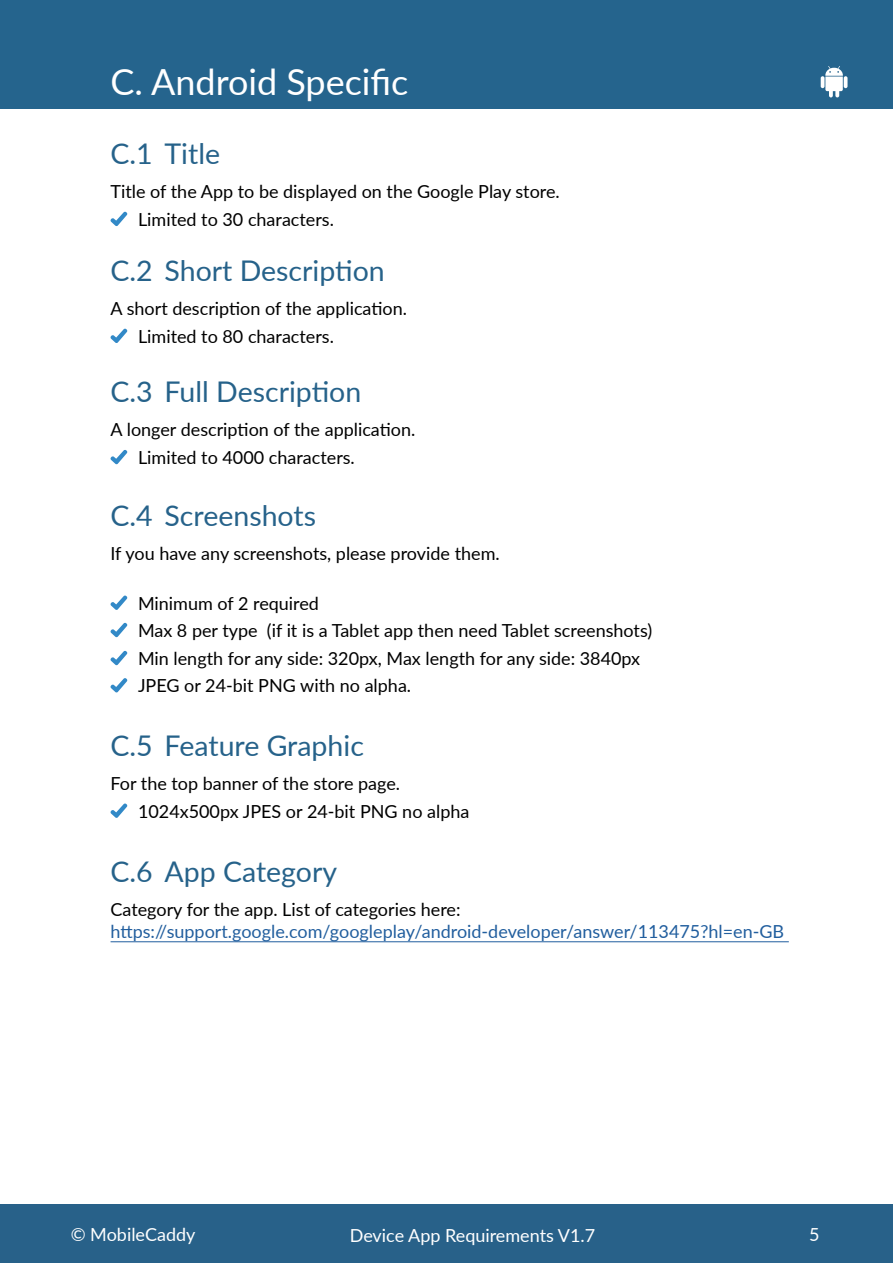
<style>
.page{position:relative;width:893px;height:1263px;background:#fff}
.page>*{position:absolute;margin:0;border:0;box-sizing:border-box;transform-origin:0 0}
.t1{font:36px "Lato";color:#fff}
.t2{font:28.5px "Lato";color:#26628a}
.t3{font:18px/27.5px "Lato";color:#000}
.t4{font:18px "Lato";color:#000101}
.t5{font:18px "Lato";color:#215e9e}
.t6{font:18px "Lato";color:#fff}
</style>
<div class="page">
<div style="left:0;top:0;width:893px;height:109px;background:#25648d"></div>
<svg style="left:821px;top:66px;width:26px;height:31px"></svg>
<svg style="left:111px;top:211px;width:16px;height:15px"></svg>
<svg style="left:111px;top:328px;width:16px;height:15px"></svg>
<svg style="left:111px;top:450px;width:16px;height:14px"></svg>
<svg style="left:111px;top:595px;width:16px;height:15px"></svg>
<svg style="left:111px;top:623px;width:16px;height:14px"></svg>
<svg style="left:111px;top:651px;width:16px;height:14px"></svg>
<svg style="left:111px;top:678px;width:16px;height:14px"></svg>
<svg style="left:111px;top:803px;width:16px;height:15px"></svg>
<hr style="left:111px;top:941px;width:678px;height:1px;background:#215e9e">
<div style="left:0;top:1205px;width:893px;height:58px;background:#286189"></div>
<h1 class="t1" style="left:111px;top:56px;width:299px">C. Android Specific</h1>
<h2 class="t2" style="left:111px;top:134px;width:111px">C.1 Title</h2>
<p class="t4" style="left:111px;top:179px;width:451px">Title of the App to be displayed on the Google Play store.</p>
<p class="t3" style="left:138px;top:205px;width:197px">Limited to 30 characters.</p>
<h2 class="t2" style="left:111px;top:250px;width:276px">C.2 Short Description</h2>
<p class="t4" style="left:111px;top:296px;width:298px">A short description of the application.</p>
<p class="t3" style="left:138px;top:322px;width:197px">Limited to 80 characters.</p>
<h2 class="t2" style="left:111px;top:372px;width:252px">C.3 Full Description</h2>
<p class="t4" style="left:111px;top:417px;width:306px">A longer description of the application.</p>
<p class="t3" style="left:138px;top:443px;width:218px">Limited to 4000 characters.</p>
<h2 class="t2" style="left:111px;top:495px;width:207px">C.4 Screenshots</h2>
<p class="t4" style="left:111px;top:540px;width:391px">If you have any screenshots, please provide them.</p>
<p class="t3" style="left:138px;top:589px;width:516px">Minimum of 2 required<br>Max 8 per type (if it is a Tablet app then need Tablet screenshots)<br>Min length for any side: 320px, Max length for any side: 3840px JPEG or 24-bit PNG with no alpha.</p>
<h2 class="t2" style="left:111px;top:725px;width:255px">C.5 Feature Graphic</h2>
<p class="t4" style="left:111px;top:770px;width:291px">For the top banner of the store page.</p>
<p class="t3" style="left:138px;top:797px;width:333px">1024x500px JPES or 24-bit PNG no alpha</p>
<h2 class="t2" style="left:111px;top:851px;width:228px">C.6 App Category</h2>
<p class="t4" style="left:111px;top:896px;width:352px">Category for the app. List of categories here:</p>
<p class="t5" style="left:111px;top:918px;width:675px">https://support.google.com/googleplay/android-developer/answer/113475?hl=en-GB</p>
<p class="t6" style="left:71px;top:1222px;width:126px">© MobileCaddy</p>
<p class="t6" style="left:350px;top:1223px;width:247px">Device App Requirements V1.7</p>
<p class="t6" style="left:809px;top:1222px;width:12px">5</p>
</div>
